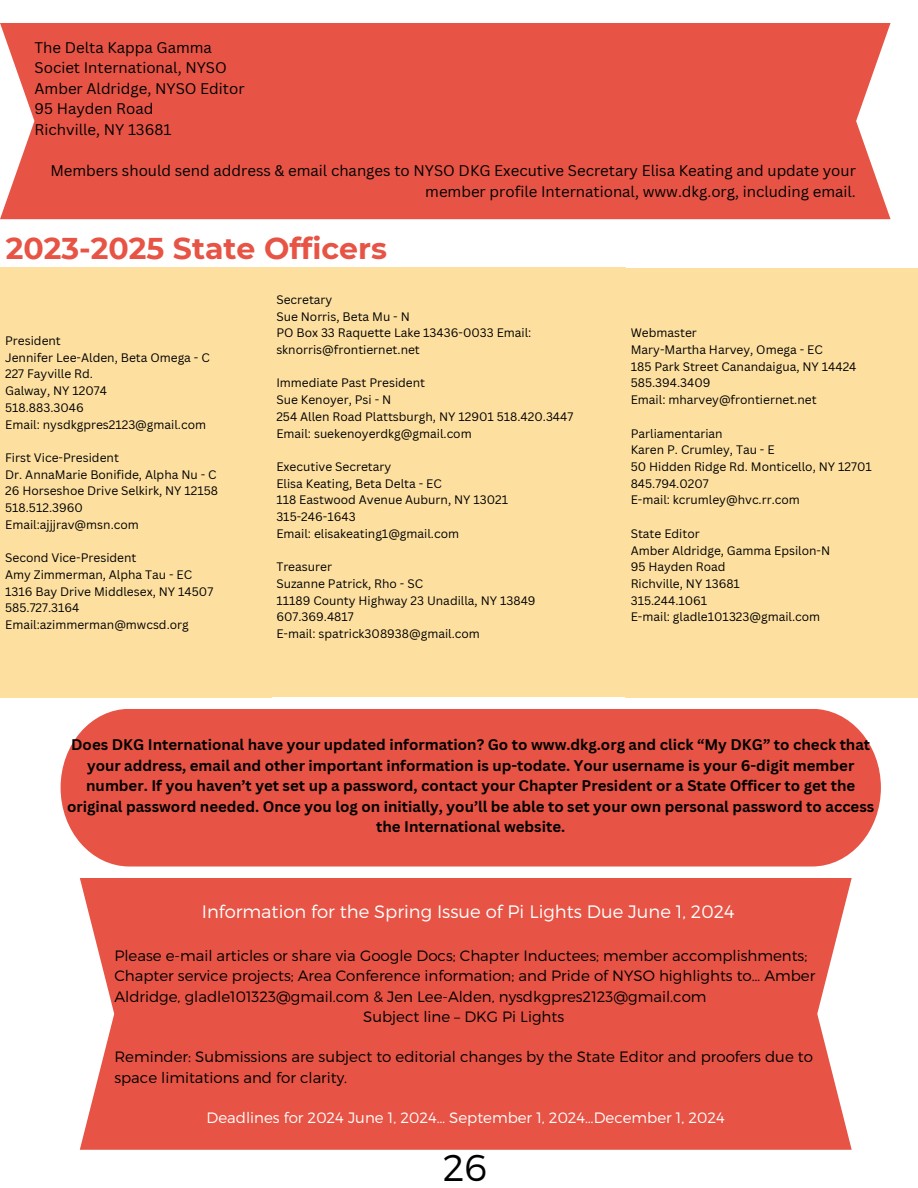
<style>
.page{position:relative;width:918px;height:1188px;background:#fff}
.page>*{position:absolute;margin:0;border:0;box-sizing:border-box;transform-origin:0 0}
.t1{font:300 37.35px "Montserrat";color:#000}
.t2{font:700 30px "Montserrat";color:#e75344}
.t3{font:300 18px "Montserrat";color:#fff}
.t4{font:700 15px/20.5px "Canva Sans";color:#000;text-align:center}
.t5{font:300 15px/20.2px "Montserrat";color:#000}
.t6{font:15px/20.5px "Canva Sans";color:#000}
.t7{font:300 15px "Montserrat";color:#fff}
.t8{font:12px/16.6px "Canva Sans";color:#000}
</style>
<div class="page">
<div style="left:0;top:268px;width:271px;height:430px;background:#fde0a0"></div>
<div style="left:271px;top:268px;width:355px;height:429px;background:#fde0a0"></div>
<div style="left:626px;top:268px;width:292px;height:429px;background:#fde0a0"></div>
<div style="left:61px;top:709px;width:820px;height:158px;background:#e75344"></div>
<div style="left:0;top:23px;width:891px;height:196px;background:#e75344"></div>
<div style="left:80px;top:878px;width:772px;height:272px;background:#e75344"></div>
<p class="t6" style="left:35px;top:36px;width:212px">The Delta Kappa Gamma<br>Societ International, NYSO<br>Amber Aldridge, NYSO Editor<br>95 Hayden Road<br>Richville, NY 13681</p>
<p class="t6" style="left:50px;top:160px;width:807px;text-align:right">Members should send address &amp; email changes to NYSO DKG Executive Secretary Elisa Keating and update your member profile International, www.dkg.org, including email.</p>
<h2 class="t2" style="left:6px;top:230px;width:383px">2023-2025 State Officers</h2>
<p class="t8" style="left:5px;top:332px;width:206px">President<br>Jennifer Lee-Alden, Beta Omega - C<br>227 Fayville Rd.<br>Galway, NY 12074<br>518.883.3046<br>Email: nysdkgpres2123@gmail.com</p>
<p class="t8" style="left:5px;top:449px;width:215px">First Vice-President<br>Dr. AnnaMarie Bonifide, Alpha Nu - C<br>26 Horseshoe Drive Selkirk, NY 12158<br>518.512.3960<br>Email:ajjjrav@msn.com</p>
<p class="t8" style="left:5px;top:549px;width:210px">Second Vice-President<br>Amy Zimmerman, Alpha Tau - EC<br>1316 Bay Drive Middlesex, NY 14507<br>585.727.3164<br>Email:azimmerman@mwcsd.org</p>
<p class="t8" style="left:276px;top:291px;width:257px">Secretary<br>Sue Norris, Beta Mu - N<br>PO Box 33 Raquette Lake 13436-0033 Email: sknorris@frontiernet.net</p>
<p class="t8" style="left:276px;top:374px;width:299px">Immediate Past President<br>Sue Kenoyer, Psi - N<br>254 Allen Road Plattsburgh, NY 12901 518.420.3447<br>Email: suekenoyerdkg@gmail.com</p>
<p class="t8" style="left:276px;top:458px;width:233px">Executive Secretary<br>Elisa Keating, Beta Delta - EC<br>118 Eastwood Avenue Auburn, NY 13021<br>315-246-1643<br>Email: elisakeating1@gmail.com</p>
<p class="t8" style="left:276px;top:558px;width:261px">Treasurer<br>Suzanne Patrick, Rho - SC<br>11189 County Highway 23 Unadilla, NY 13849<br>607.369.4817<br>E-mail: spatrick308938@gmail.com</p>
<p class="t8" style="left:631px;top:324px;width:227px">Webmaster<br>Mary-Martha Harvey, Omega - EC<br>185 Park Street Canandaigua, NY 14424<br>585.394.3409<br>Email: mharvey@frontiernet.net</p>
<p class="t8" style="left:631px;top:425px;width:243px">Parliamentarian<br>Karen P. Crumley, Tau - E<br>50 Hidden Ridge Rd. Monticello, NY 12701<br>845.794.0207<br>E-mail: kcrumley@hvc.rr.com</p>
<p class="t8" style="left:631px;top:525px;width:201px">State Editor<br>Amber Aldridge, Gamma Epsilon-N<br>95 Hayden Road<br>Richville, NY 13681<br>315.244.1061<br>E-mail: gladle101323@gmail.com</p>
<p class="t4" style="left:67px;top:734px;width:809px">Does DKG International have your updated information? Go to www.dkg.org and click “My DKG” to check that your address, email and other important information is up-todate. Your username is your 6-digit member number. If you haven’t yet set up a password, contact your Chapter President or a State Officer to get the original password needed. Once you log on initially, you’ll be able to set your own personal password to access the International website.</p>
<h3 class="t3" style="left:202px;top:900px;width:534px">Information for the Spring Issue of Pi Lights Due June 1, 2024</h3>
<p class="t5" style="left:114px;top:945px;width:695px">Please e-mail articles or share via Google Docs; Chapter Inductees; member accomplishments;</p>
<p class="t5" style="left:114px;top:965px;width:702px">Chapter service projects; Area Conference information; and Pride of NYSO highlights to… Amber</p>
<p class="t5" style="left:114px;top:985px;width:594px">Aldridge, gladle101323@gmail.com &amp; Jen Lee-Alden, nysdkgpres2123@gmail.com</p>
<p class="t5" style="left:363px;top:1006px;width:202px">Subject line – DKG Pi Lights</p>
<p class="t5" style="left:114px;top:1046px;width:700px">Reminder: Submissions are subject to editorial changes by the State Editor and proofers due to space limitations and for clarity.</p>
<p class="t7" style="left:207px;top:1108px;width:520px">Deadlines for 2024 June 1, 2024… September 1, 2024…December 1, 2024</p>
<h1 class="t1" style="left:443px;top:1143px;width:46px">26</h1>
</div>
